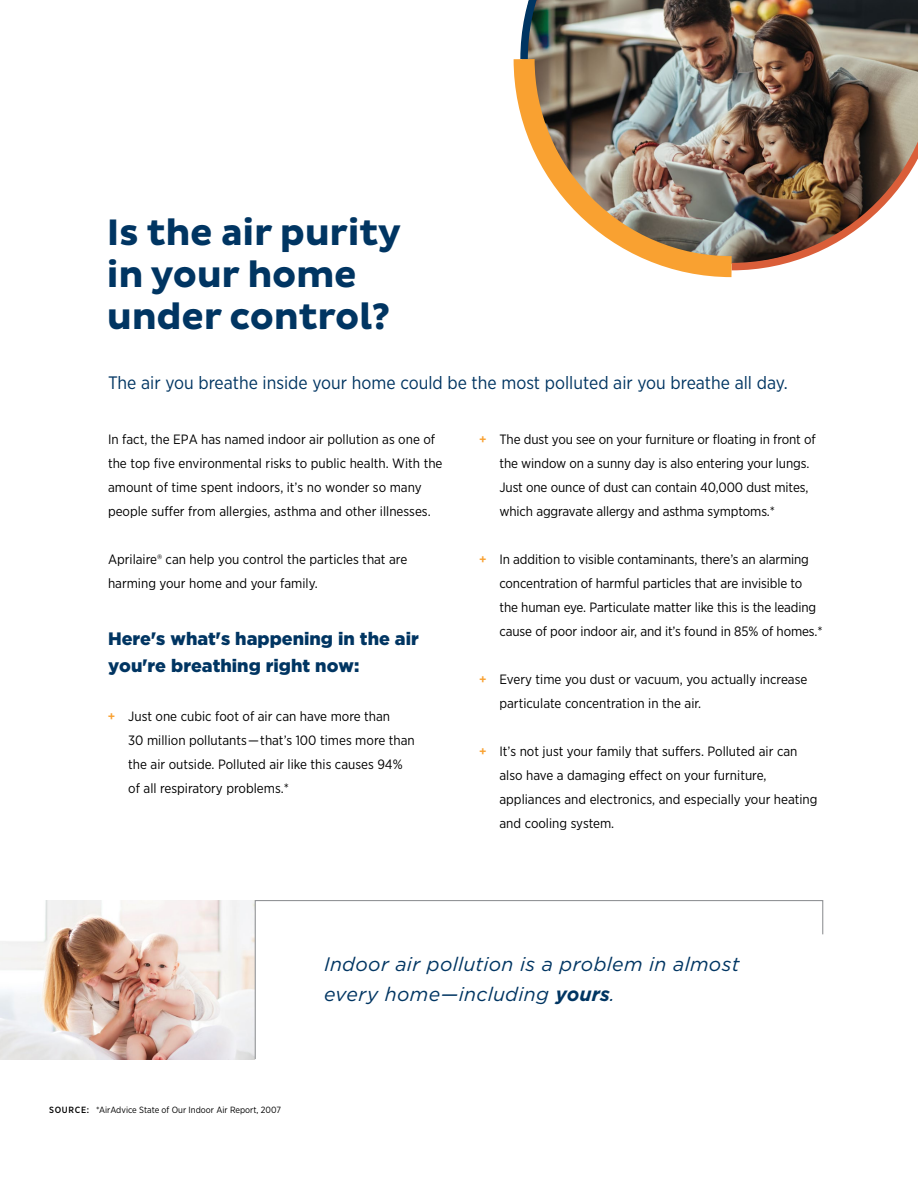
<style>
.page{position:relative;width:918px;height:1188px;background:#fff}
.page>*{position:absolute;margin:0;border:0;box-sizing:border-box;transform-origin:0 0}
.t1{font:700 37.5px/42px "Pluto Sans";letter-spacing:-.01em;color:#003562}
.t2{font:italic 19.5px/30px "Gotham";letter-spacing:.015em;color:#003562}
.t3{font:18px "Gotham Narrow";color:#003562}
.t4{font:900 18px/27px "Gotham";color:#003562}
.t5{font:13.5px/24px "Gotham Narrow";color:#000}
.t6{font:9px "Gotham Narrow";color:#000}
.s1{font-weight:500;color:#f9a131}
.s2{font-weight:500}
.s3{font-weight:700}
</style>
<div class="page">
<img style="left:0;top:900px;width:254px;height:159px">
<img style="left:521px;top:0;width:397px;height:270px">
<img style="left:513px;top:38px;width:240px;height:240px">
<svg style="left:254px;top:900px;width:570px;height:160px"></svg>
<h1 class="t1" style="left:107px;top:213px;width:296px">Is the air purity in your home under control?</h1>
<h3 class="t3" style="left:108px;top:371px;width:681px">The air you breathe inside your home could be the most polluted air you breathe all day.</h3>
<p class="t5" style="left:108px;top:427px;width:336px">In fact, the EPA has named indoor air pollution as one of the top five environmental risks to public health. With the amount of time spent indoors, it’s no wonder so many people suffer from allergies, asthma and other illnesses.</p>
<p class="t5" style="left:108px;top:547px;width:301px">Aprilaire® can help you control the particles that are harming your home and your family.</p>
<h3 class="t4" style="left:108px;top:625px;width:312px">Here's what's happening in the air you're breathing right now:</h3>
<p class="t5" style="left:128px;top:704px;width:288px;text-indent:-20px"><span class="s1">+</span> Just one cubic foot of air can have more than<br>30 million pollutants—that’s 100 times more than the air outside. Polluted air like this causes 94% of all respiratory problems.*</p>
<p class="t5" style="left:499px;top:427px;width:318px;text-indent:-20px"><span class="s1">+</span> The dust you see on your furniture or floating in front of the window on a sunny day is also entering your lungs.<br>Just one ounce of dust can contain 40,000 dust mites, which aggravate allergy and asthma symptoms.*</p>
<p class="t5" style="left:499px;top:547px;width:325px;text-indent:-20px"><span class="s1">+</span> In addition to visible contaminants, there’s an alarming concentration of harmful particles that are invisible to the human eye. Particulate matter like this is the leading cause of poor indoor air, and it’s found in 85% of homes.*</p>
<p class="t5" style="left:499px;top:667px;width:309px;text-indent:-20px"><span class="s1">+</span> Every time you dust or vacuum, you actually increase particulate concentration in the air.</p>
<p class="t5" style="left:499px;top:739px;width:320px;text-indent:-20px"><span class="s1">+</span> It’s not just your family that suffers. Polluted air can also have a damaging effect on your furniture, appliances and electronics, and especially your heating and cooling system.</p>
<p class="t6" style="left:49px;top:1104px;width:233px"><span class="s2">SOURCE:</span> *AirAdvice State of Our Indoor Air Report, 2007</p>
<h2 class="t2" style="left:324px;top:950px;width:417px">Indoor air pollution is a problem in almost every homeÑincluding <span class="s3">yours</span>.</h2>
</div>
